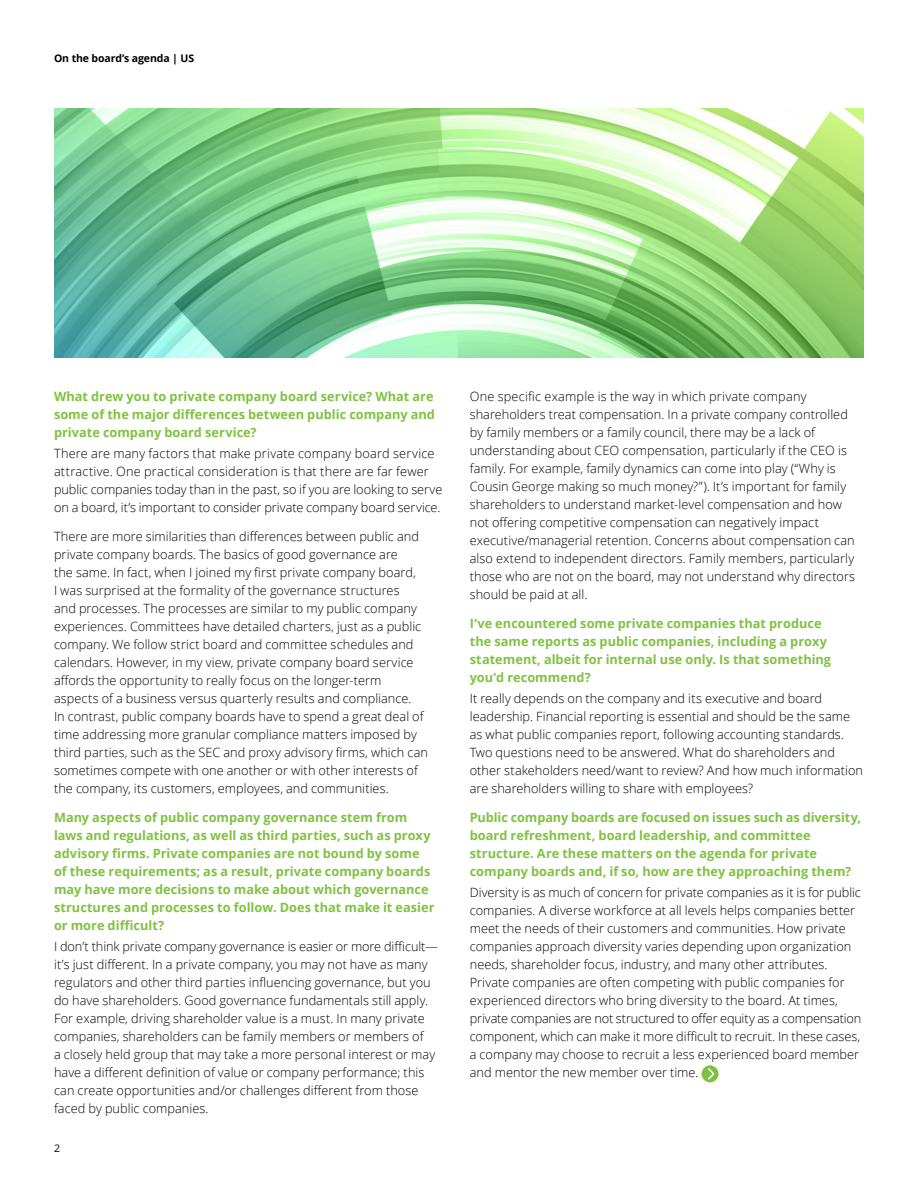
<style>
.page{position:relative;width:918px;height:1188px;background:#fff}
.page>*{position:absolute;margin:0;border:0;box-sizing:border-box;transform-origin:0 0}
.Body_copy__8_5_12pt{font:300 12.75px/18px "Open Sans";letter-spacing:.005em;color:#010101}
.Subhead_A__8_5_12pt{font:700 12.75px/18px "Open Sans";color:#7fc241}
.Brochure_title__foli{font:700 10.5px "Open Sans";letter-spacing:-.01em;color:#010101}
.Folio_Left_pg__7_9_5{font:10.5px "Open Sans";color:#010101}
</style>
<div class="page">
<div style="left:702px;top:1065px;width:17px;height:17px;background:#7fc241;border-radius:50%"></div>
<svg style="left:708px;top:1067px;width:8px;height:14px"></svg>
<img style="left:54px;top:108px;width:810px;height:250px">
<p class="Brochure_title__foli" style="left:54px;top:51px;width:142px">On the board’s agenda | US</p>
<p class="Subhead_A__8_5_12pt" style="left:54px;top:387px;width:382px;text-align:justify">What drew you to private company board service? What are some of the major differences between public company and private company board service?</p>
<p class="Body_copy__8_5_12pt" style="left:54px;top:445px;width:390px">There are many factors that make private company board service attractive. One practical consideration is that there are far fewer public companies today than in the past, so if you are looking to serve on a board, it’s important to consider private company board service.</p>
<p class="Body_copy__8_5_12pt" style="left:54px;top:527px;width:376px">There are more similarities than differences between public and private company boards. The basics of good governance are<br>the same. In fact, when I joined my first private company board,<br>I was surprised at the formality of the governance structures<br>and processes. The processes are similar to my public company experiences. Committees have detailed charters, just as a public company. We follow strict board and committee schedules and calendars. However, in my view, private company board service affords the opportunity to really focus on the longer-term aspects of a business versus quarterly results and compliance.<br>In contrast, public company boards have to spend a great deal of time addressing more granular compliance matters imposed by third parties, such as the SEC and proxy advisory firms, which can sometimes compete with one another or with other interests of the company, its customers, employees, and communities.</p>
<p class="Subhead_A__8_5_12pt" style="left:54px;top:808px;width:382px">Many aspects of public company governance stem from laws and regulations, as well as third parties, such as proxy advisory firms. Private companies are not bound by some of these requirements; as a result, private company boards may have more decisions to make about which governance structures and processes to follow. Does that make it easier or more difficult?</p>
<p class="Body_copy__8_5_12pt" style="left:54px;top:937px;width:385px">I don’t think private company governance is easier or more difficult— it’s just different. In a private company, you may not have as many regulators and other third parties influencing governance, but you do have shareholders. Good governance fundamentals still apply.<br>For example, driving shareholder value is a must. In many private companies, shareholders can be family members or members of<br>a closely held group that may take a more personal interest or may have a different definition of value or company performance; this can create opportunities and/or challenges different from those faced by public companies.</p>
<p class="Folio_Left_pg__7_9_5" style="left:54px;top:1141px;width:8px">2</p>
<p class="Body_copy__8_5_12pt" style="left:470px;top:387px;width:387px">One specific example is the way in which private company shareholders treat compensation. In a private company controlled by family members or a family council, there may be a lack of understanding about CEO compensation, particularly if the CEO is family. For example, family dynamics can come into play (“Why is Cousin George making so much money?”). It’s important for family shareholders to understand market-level compensation and how not offering competitive compensation can negatively impact executive/managerial retention. Concerns about compensation can also extend to independent directors. Family members, particularly those who are not on the board, may not understand why directors should be paid at all.</p>
<p class="Subhead_A__8_5_12pt" style="left:470px;top:614px;width:363px">I’ve encountered some private companies that produce the same reports as public companies, including a proxy statement, albeit for internal use only. Is that something you’d recommend?</p>
<p class="Body_copy__8_5_12pt" style="left:470px;top:689px;width:395px">It really depends on the company and its executive and board leadership. Financial reporting is essential and should be the same as what public companies report, following accounting standards.<br>Two questions need to be answered. What do shareholders and other stakeholders need/want to review? And how much information are shareholders willing to share with employees?</p>
<p class="Subhead_A__8_5_12pt" style="left:470px;top:808px;width:393px">Public company boards are focused on issues such as diversity, board refreshment, board leadership, and committee structure. Are these matters on the agenda for private company boards and, if so, how are they approaching them?</p>
<p class="Body_copy__8_5_12pt" style="left:470px;top:883px;width:393px">Diversity is as much of concern for private companies as it is for public companies. A diverse workforce at all levels helps companies better meet the needs of their customers and communities. How private companies approach diversity varies depending upon organization needs, shareholder focus, industry, and many other attributes.<br>Private companies are often competing with public companies for experienced directors who bring diversity to the board. At times, private companies are not structured to offer equity as a compensation component, which can make it more difficult to recruit. In these cases, a company may choose to recruit a less experienced board member and mentor the new member over time.</p>
</div>
